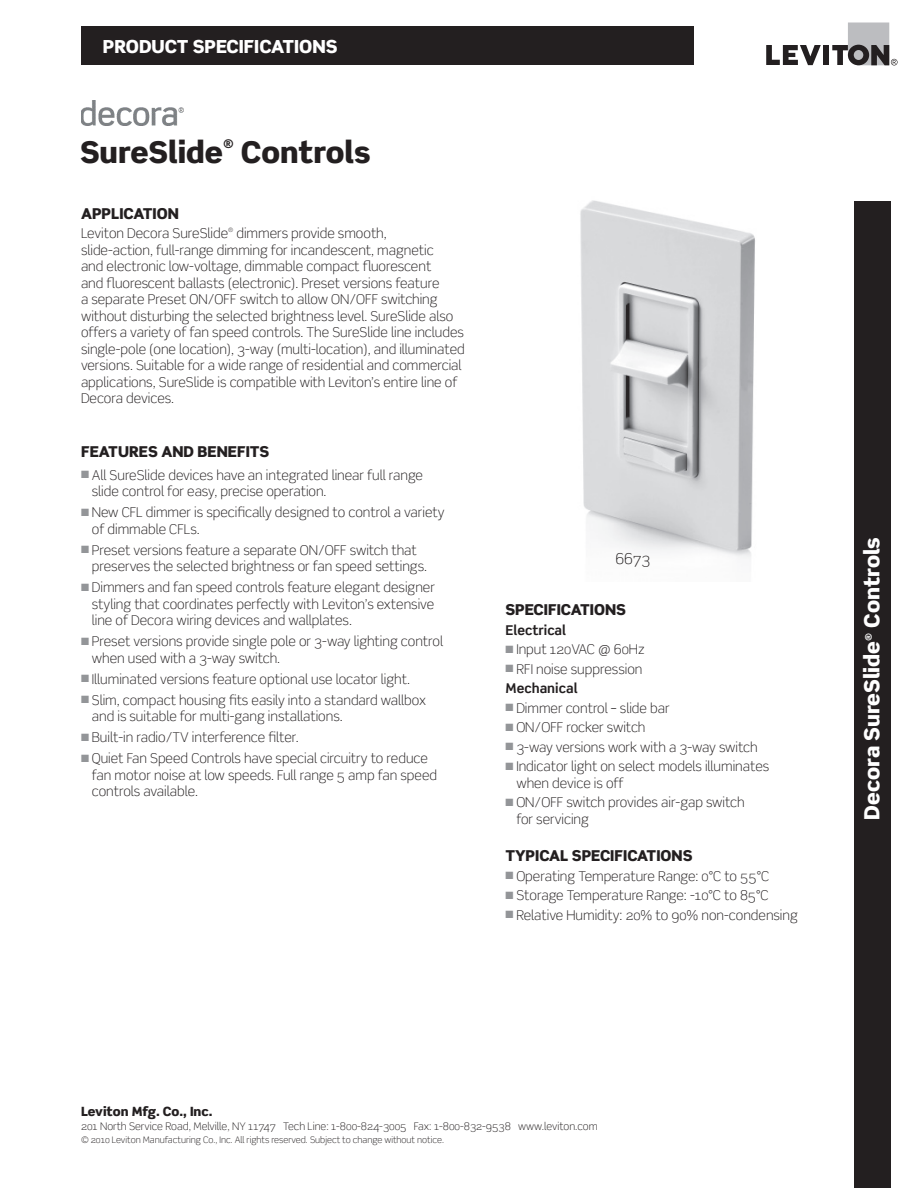
<style>
.page{position:relative;width:918px;height:1188px;background:#fff}
.page>*{position:absolute;margin:0;border:0;box-sizing:border-box;transform-origin:0 0}
.t1{font:900 30px "Scene";color:#231f20}
.t2{font:900 21px "Scene";color:#fff}
.t3{font:900 18px "Scene";color:#fff}
.t4{font:900 15px "Scene";color:#231f20}
.t5{font:300 15px "Scene";color:#231f20}
.t6{font:300 13.5px/16.5px "Scene";color:#231f20}
.t7{font:700 13.5px "Scene";color:#231f20}
.t8{font:900 12.75px "Scene";color:#231f20}
.t9{font:900 12px "Scene";color:#231f20}
.t10{font:300 10.5px "Scene";color:#231f20}
.t11{font:300 9px "Scene";color:#231f20}
.t12{font:900 9px "Scene";color:#fff}
.t13{font:300 6px "Scene";color:#231f20}
.s1{color:#939598}
.s2{font-weight:700}
</style>
<div class="page">
<div style="left:81px;top:26px;width:613px;height:39px;background:#231f20"></div>
<svg style="left:766px;top:45px;width:55px;height:20px"></svg>
<div style="left:823px;top:45px;width:6px;height:20px;background:#231f20"></div>
<svg style="left:832px;top:22px;width:66px;height:43px"></svg>
<div style="left:854px;top:202px;width:36px;height:986px;background:#231f20"></div>
<img style="left:81px;top:100px;width:103px;height:26px">
<img style="left:580px;top:200px;width:175px;height:359px">
<h3 class="t3" style="left:103px;top:39px;width:236px">PRODUCT SPECIFICATIONS</h3>
<h1 class="t1" style="left:80px;top:140px;width:145px">SureSlide</h1>
<p class="t9" style="left:223px;top:139px;width:12px">®</p>
<h1 class="t1" style="left:241px;top:140px;width:131px">Controls</h1>
<p class="t4" style="left:81px;top:207px;width:99px">APPLICATION</p>
<p class="t6" style="left:81px;top:226px;width:149px">Leviton Decora SureSlide</p>
<p class="t13" style="left:228px;top:228px;width:7px">®</p>
<p class="t6" style="left:81px;top:226px;width:385px;text-indent:155px">dimmers provide smooth,<br>slide-action, full-range dimming for incandescent, magnetic<br>and electronic low-voltage, dimmable compact fluorescent<br>and fluorescent ballasts (electronic). Preset versions feature<br>a separate Preset ON/OFF switch to allow ON/OFF switching without disturbing the selected brightness level. SureSlide also offers a variety of fan speed controls. The SureSlide line includes single-pole (one location), 3-way (multi-location), and illuminated versions. Suitable for a wide range of residential and commercial applications, SureSlide is compatible with Leviton’s entire line of Decora devices.</p>
<p class="t4" style="left:81px;top:445px;width:190px">FEATURES AND BENEFITS</p>
<p class="t6" style="left:92px;top:468px;width:333px;text-indent:-11px"><span class="s1">■</span> All SureSlide devices have an integrated linear full range slide control for easy, precise operation.</p>
<p class="t6" style="left:92px;top:505px;width:354px;text-indent:-11px"><span class="s1">■</span> New CFL dimmer is specifically designed to control a variety of dimmable CFLs.</p>
<p class="t6" style="left:92px;top:543px;width:337px;text-indent:-11px"><span class="s1">■</span> Preset versions feature a separate ON/OFF switch that preserves the selected brightness or fan speed settings.</p>
<p class="t6" style="left:92px;top:580px;width:345px;text-align:justify;text-indent:-11px"><span class="s1">■</span> Dimmers and fan speed controls feature elegant designer styling that coordinates perfectly with Leviton’s extensive line of Decora wiring devices and wallplates.</p>
<p class="t6" style="left:92px;top:634px;width:353px;text-indent:-11px"><span class="s1">■</span> Preset versions provide single pole or 3-way lighting control when used with a 3-way switch.</p>
<p class="t6" style="left:81px;top:672px;width:331px"><span class="s1">■</span> Illuminated versions feature optional use locator light.</p>
<p class="t6" style="left:92px;top:693px;width:336px;text-indent:-11px"><span class="s1">■</span> Slim, compact housing fits easily into a standard wallbox and is suitable for multi-gang installations.</p>
<p class="t6" style="left:81px;top:730px;width:219px"><span class="s1">■</span> Built-in radio/TV interference filter.</p>
<p class="t6" style="left:92px;top:751px;width:347px;text-indent:-11px"><span class="s1">■</span> Quiet Fan Speed Controls have special circuitry to reduce fan motor noise at low speeds. Full range 5 amp fan speed controls available.</p>
<p class="t5" style="left:615px;top:552px;width:36px">6673</p>
<p class="t4" style="left:506px;top:604px;width:122px">SPECIFICATIONS</p>
<p class="t7" style="left:506px;top:624px;width:62px">Electrical</p>
<p class="t6" style="left:506px;top:643px;width:141px"><span class="s1">■</span> Input 120VAC @ 60Hz</p>
<p class="t6" style="left:506px;top:661px;width:138px;line-height:19.5px"><span class="s1">■</span> RFI noise suppression<br><span class="s2">Mechanical</span></p>
<p class="t6" style="left:506px;top:701px;width:166px"><span class="s1">■</span> Dimmer control – slide bar</p>
<p class="t6" style="left:506px;top:721px;width:141px"><span class="s1">■</span> ON/OFF rocker switch</p>
<p class="t6" style="left:506px;top:740px;width:254px"><span class="s1">■</span> 3-way versions work with a 3-way switch</p>
<p class="t6" style="left:516px;top:760px;width:254px;text-indent:-11px"><span class="s1">■</span> Indicator light on select models illuminates when device is off</p>
<p class="t6" style="left:516px;top:796px;width:230px;text-indent:-11px"><span class="s1">■</span> ON/OFF switch provides air-gap switch for servicing</p>
<p class="t4" style="left:506px;top:850px;width:188px">TYPICAL SPECIFICATIONS</p>
<p class="t6" style="left:506px;top:869px;width:265px"><span class="s1">■</span> Operating Temperature Range: 0°C to 55°C</p>
<p class="t6" style="left:506px;top:889px;width:265px"><span class="s1">■</span> Storage Temperature Range: -10°C to 85°C</p>
<p class="t6" style="left:506px;top:908px;width:294px"><span class="s1">■</span> Relative Humidity: 20% to 90% non-condensing</p>
<h2 class="t2" style="left:863px;top:628px;width:92px;rotate:-90deg">Controls</h2>
<p class="t12" style="left:865px;top:641px;width:10px;rotate:-90deg">®</p>
<h2 class="t2" style="left:863px;top:820px;width:180px;rotate:-90deg">Decora SureSlide</h2>
<p class="t8" style="left:81px;top:1106px;width:133px">Leviton Mfg. Co., Inc.</p>
<p class="t10" style="left:81px;top:1122px;width:518px">201 North Service Road, Melville, NY 11747 Tech Line: 1-800-824-3005 Fax: 1-800-832-9538 www.leviton.com</p>
<p class="t11" style="left:81px;top:1136px;width:365px">© 2010 Leviton Manufacturing Co., Inc. All rights reserved. Subject to change without notice.</p>
</div>
